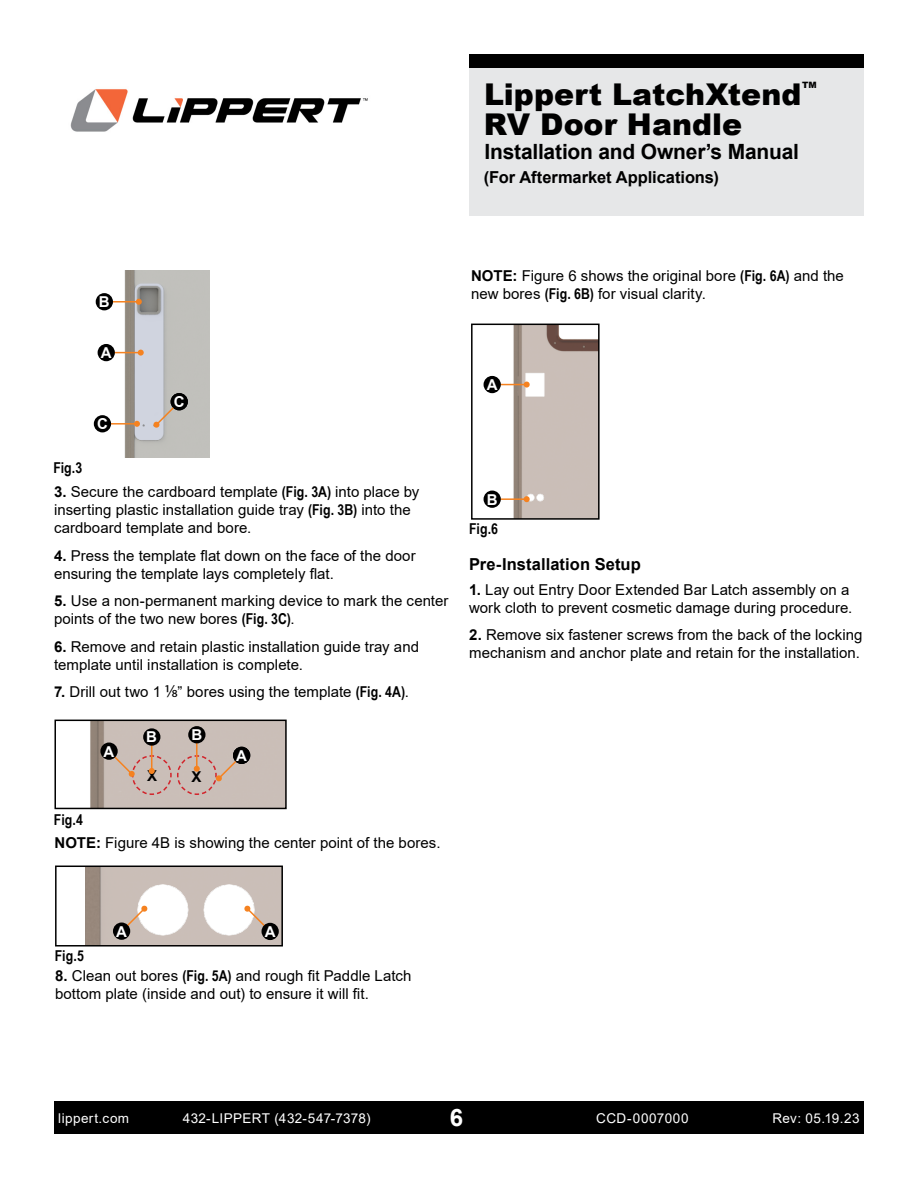
<style>
.page{position:relative;width:918px;height:1188px;background:#fff}
.page>*{position:absolute;margin:0;border:0;box-sizing:border-box;transform-origin:0 0}
.t1{font:900 30px "Arial";color:#000}
.t2{font:700 24px "Arial";color:#fff}
.t3{font:700 21px "Arial";letter-spacing:-.01em;color:#000}
.t4{font:700 16.5px "Arial";color:#000}
.t5{font:15px/18px "Arial";color:#000}
.t6{font:700 15px "Arial Narrow";color:#000}
.t7{font:700 15px "Arial";color:#fff}
.t8{font:700 15px "Arial";color:#000}
.t9{font:13.5px "Arial";letter-spacing:.03em;color:#fff}
.t10{font:900 8.7px "Arial";color:#000}
.s1{font-weight:700}
.s2{font-family:"Arial Narrow";font-weight:700}
.s3{font-family:"Myriad Pro";font-size:18px}
</style>
<div class="page">
<div style="left:54px;top:1102px;width:810px;height:32px;background:#000"></div>
<img style="left:70px;top:89px;width:298px;height:43px">
<div style="left:469px;top:54px;width:395px;height:162px;background:#e6e7e8"></div>
<div style="left:469px;top:54px;width:395px;height:14px;background:#000"></div>
<img style="left:85px;top:869px;width:195px;height:75px">
<div style="left:55px;top:866px;width:228px;height:81px;border:2px solid #000"></div>
<img style="left:486px;top:327px;width:111px;height:190px">
<div style="left:471px;top:324px;width:129px;height:196px;border:2px solid #000"></div>
<hr style="left:493px;top:384px;width:34px;height:1px;background:#f58220">
<svg style="left:524px;top:382px;width:6px;height:6px"></svg>
<div style="left:484px;top:376px;width:17px;height:17px;background:#000;border-radius:50%"></div>
<hr style="left:493px;top:498px;width:34px;height:2px;background:#f58220">
<svg style="left:524px;top:496px;width:6px;height:6px"></svg>
<div style="left:484px;top:491px;width:17px;height:17px;background:#000;border-radius:50%"></div>
<img style="left:90px;top:723px;width:194px;height:83px">
<div style="left:54px;top:720px;width:233px;height:89px;border:2px solid #000"></div>
<div style="left:100px;top:743px;width:18px;height:17px;background:#000;border-radius:50%"></div>
<div style="left:233px;top:747px;width:17px;height:17px;background:#000;border-radius:50%"></div>
<hr style="left:151px;top:737px;width:1px;height:34px;background:#f58220">
<div style="left:143px;top:728px;width:17px;height:18px;background:#000;border-radius:50%"></div>
<hr style="left:196px;top:735px;width:2px;height:34px;background:#f58220">
<svg style="left:107px;top:750px;width:136px;height:46px;background:#c4b0a7"></svg>
<div style="left:188px;top:726px;width:18px;height:17px;background:#000;border-radius:50%"></div>
<svg style="left:120px;top:905px;width:28px;height:28px"></svg>
<div style="left:113px;top:923px;width:17px;height:17px;background:#000;border-radius:50%"></div>
<svg style="left:244px;top:905px;width:28px;height:28px"></svg>
<div style="left:262px;top:923px;width:17px;height:17px;background:#000;border-radius:50%"></div>
<img style="left:122px;top:270px;width:87px;height:187px">
<hr style="left:103px;top:423px;width:34px;height:2px;background:#f58220">
<svg style="left:134px;top:421px;width:6px;height:6px"></svg>
<div style="left:94px;top:415px;width:17px;height:17px;background:#000;border-radius:50%"></div>
<svg style="left:153px;top:400px;width:28px;height:28px"></svg>
<div style="left:171px;top:393px;width:17px;height:17px;background:#000;border-radius:50%"></div>
<hr style="left:105px;top:301px;width:34px;height:2px;background:#f58220">
<svg style="left:136px;top:299px;width:6px;height:6px"></svg>
<div style="left:96px;top:293px;width:17px;height:17px;background:#000;border-radius:50%"></div>
<hr style="left:107px;top:352px;width:34px;height:1px;background:#f58220">
<svg style="left:138px;top:350px;width:6px;height:6px"></svg>
<div style="left:98px;top:344px;width:17px;height:17px;background:#000;border-radius:50%"></div>
<h1 class="t1" style="left:484px;top:73px;width:319px">Lippert LatchXtend</h1>
<p class="t10" style="left:802px;top:79px;width:16px">TM</p>
<h1 class="t1" style="left:484px;top:103px;width:260px">RV Door Handle</h1>
<h3 class="t3" style="left:484px;top:137px;width:316px">Installation and Owner’s Manual</h3>
<p class="t4" style="left:484px;top:166px;width:236px">(For Aftermarket Applications)</p>
<p class="t7" style="left:99px;top:291px;width:12px">B</p>
<p class="t7" style="left:101px;top:342px;width:12px">A</p>
<p class="t6" style="left:53px;top:456px;width:31px">Fig.3</p>
<p class="t7" style="left:97px;top:413px;width:12px">C</p>
<p class="t7" style="left:174px;top:392px;width:12px">C</p>
<p class="t5" style="left:54px;top:483px;width:367px"><span class="s1">3.</span> Secure the cardboard template <span class="s2">(Fig. 3A)</span> into place by inserting plastic installation guide tray <span class="s2">(Fig. 3B)</span> into the cardboard template and bore.</p>
<p class="t5" style="left:54px;top:546px;width:363px"><span class="s1">4.</span> Press the template flat down on the face of the door ensuring the template lays completely flat.</p>
<p class="t5" style="left:54px;top:592px;width:396px"><span class="s1">5.</span> Use a non-permanent marking device to mark the center points of the two new bores <span class="s2">(Fig. 3C)</span>.</p>
<p class="t5" style="left:54px;top:637px;width:367px"><span class="s1">6.</span> Remove and retain plastic installation guide tray and template until installation is complete.</p>
<p class="t5" style="left:54px;top:683px;width:357px"><span class="s1">7.</span> Drill out two 1 <span class="s3">1/8</span>” bores using the template <span class="s2">(Fig. 4A)</span>.</p>
<p class="t7" style="left:146px;top:727px;width:12px">B</p>
<p class="t7" style="left:191px;top:724px;width:12px">B</p>
<p class="t7" style="left:104px;top:741px;width:12px">A</p>
<p class="t7" style="left:236px;top:745px;width:12px">A</p>
<p class="t6" style="left:54px;top:808px;width:31px">Fig.4</p>
<p class="t8" style="left:147px;top:766px;width:12px">X</p>
<p class="t8" style="left:192px;top:766px;width:12px">X</p>
<p class="t5" style="left:54px;top:834px;width:388px"><span class="s1">NOTE:</span> Figure 4B is showing the center point of the bores.</p>
<p class="t5" style="left:471px;top:267px;width:374px"><span class="s1">NOTE:</span> Figure 6 shows the original bore <span class="s2">(Fig. 6A)</span> and the new bores <span class="s2">(Fig. 6B)</span> for visual clarity.</p>
<p class="t7" style="left:487px;top:374px;width:12px">A</p>
<p class="t7" style="left:487px;top:489px;width:12px">B</p>
<p class="t6" style="left:469px;top:518px;width:30px">Fig.6</p>
<p class="t4" style="left:469px;top:553px;width:173px">Pre-Installation Setup</p>
<p class="t5" style="left:469px;top:581px;width:385px"><span class="s1">1.</span> Lay out Entry Door Extended Bar Latch assembly on a work cloth to prevent cosmetic damage during procedure.</p>
<p class="t5" style="left:469px;top:626px;width:395px"><span class="s1">2.</span> Remove six fastener screws from the back of the locking mechanism and anchor plate and retain for the installation.</p>
<p class="t7" style="left:116px;top:921px;width:12px">A</p>
<p class="t7" style="left:265px;top:921px;width:12px">A</p>
<p class="t5" style="left:55px;top:966px;width:358px"><span class="s1">8.</span> Clean out bores <span class="s2">(Fig. 5A)</span> and rough fit Paddle Latch bottom plate (inside and out) to ensure it will fit.</p>
<p class="t6" style="left:55px;top:944px;width:31px">Fig.5</p>
<p class="t9" style="left:58px;top:1109px;width:72px">lippert.com</p>
<p class="t9" style="left:183px;top:1109px;width:189px">432-LIPPERT (432-547-7378)</p>
<h2 class="t2" style="left:450px;top:1100px;width:15px">6</h2>
<p class="t9" style="left:772px;top:1109px;width:89px">Rev: 05.19.23</p>
<p class="t9" style="left:596px;top:1109px;width:94px">CCD-0007000</p>
</div>
